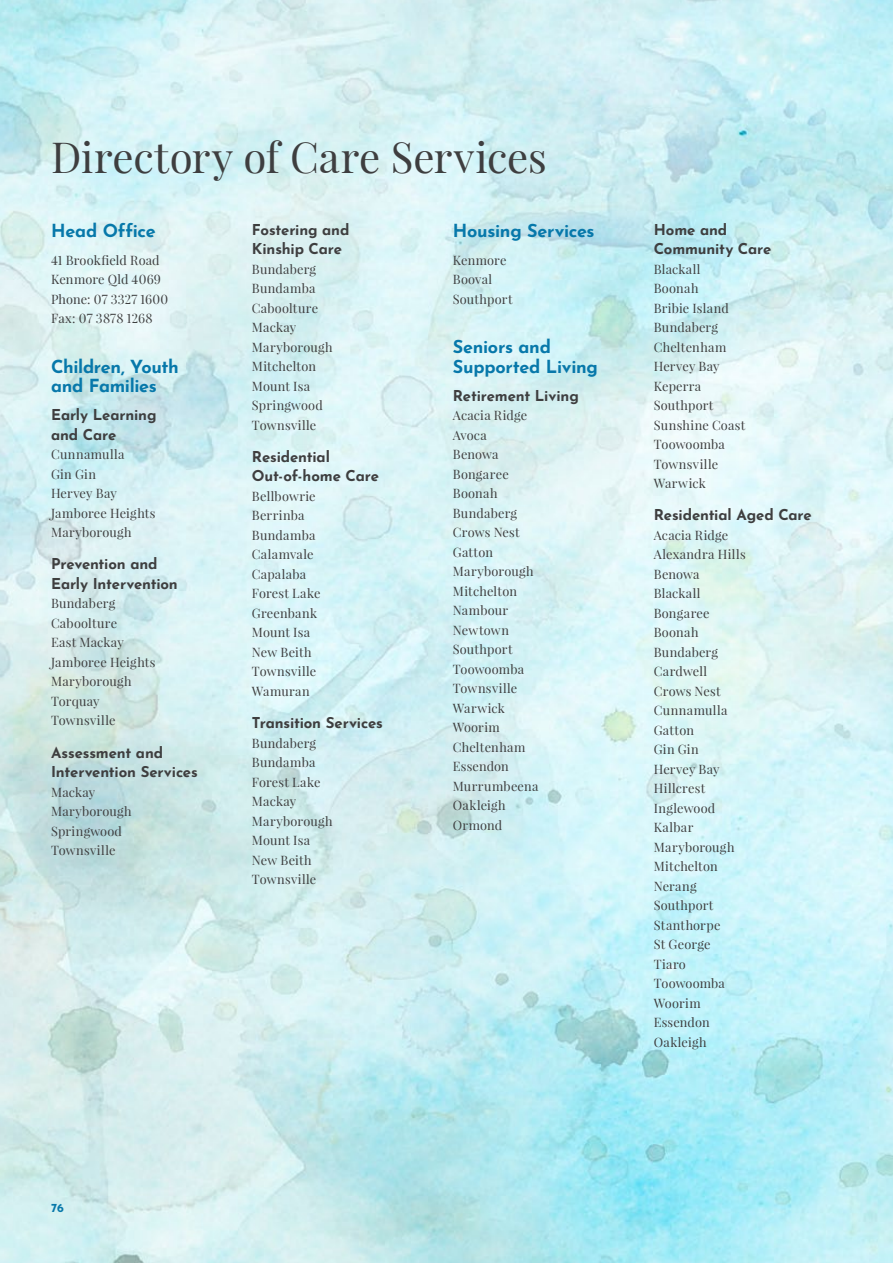
<style>
.page{position:relative;width:893px;height:1263px;background:#fff}
.page>*{position:absolute;margin:0;border:0;box-sizing:border-box;transform-origin:0 0}
.PAGE_HEADER{font:42px "Playfair Display";letter-spacing:-.005em;color:#3e3e3f}
.SUBHEADER{font:700 18px/19.5px "Josefin Sans";letter-spacing:-.02em;color:#0778aa}
.SUBHEADER_3{font:700 15px/19.5px "Josefin Sans";letter-spacing:-.01em;color:#3e3e3f}
.BODY{font:12.75px/19.5px "Playfair Display";letter-spacing:.015em;color:#3e3e3f}
.BODY-2{font:12.75px "Playfair Display";letter-spacing:.035em;color:#3e3e3f}
.t1{font:700 12px "Josefin Sans";color:#0778aa}
</style>
<div class="page">
<img style="left:0;top:0;width:893px;height:1263px">
<p class="PAGE_HEADER" style="left:51px;top:131px;width:497px">Directory of Care Services</p>
<p class="SUBHEADER" style="left:51px;top:218px;width:106px">Head Office</p>
<p class="BODY" style="left:51px;top:250px;width:111px">41 Brookfield Road<br>Kenmore Qld 4069</p>
<p class="BODY" style="left:51px;top:289px;width:119px">Phone: 07 3327 1600</p>
<p class="BODY" style="left:51px;top:309px;width:103px">Fax: 07 3878 1268</p>
<p class="SUBHEADER" style="left:51px;top:354px;width:129px">Children, Youth and Families</p>
<p class="SUBHEADER_3" style="left:51px;top:403px;width:107px">Early Learning and Care</p>
<p class="BODY-2" style="left:51px;top:446px;width:75px">Cunnamulla</p>
<p class="BODY" style="left:51px;top:464px;width:46px">Gin Gin</p>
<p class="BODY" style="left:51px;top:483px;width:67px">Hervey Bay</p>
<p class="BODY" style="left:51px;top:503px;width:106px">Jamboree Heights</p>
<p class="BODY" style="left:51px;top:522px;width:82px">Maryborough</p>
<p class="SUBHEADER_3" style="left:51px;top:552px;width:128px">Prevention and<br>Early Intervention</p>
<p class="BODY" style="left:51px;top:594px;width:66px">Bundaberg</p>
<p class="BODY" style="left:51px;top:613px;width:68px">Caboolture</p>
<p class="BODY" style="left:51px;top:633px;width:74px">East Mackay</p>
<p class="BODY" style="left:51px;top:652px;width:106px">Jamboree Heights</p>
<p class="BODY" style="left:51px;top:672px;width:82px">Maryborough</p>
<p class="BODY" style="left:51px;top:691px;width:50px">Torquay</p>
<p class="BODY" style="left:51px;top:711px;width:66px">Townsville</p>
<p class="SUBHEADER_3" style="left:51px;top:740px;width:148px">Assessment and<br>Intervention Services</p>
<p class="BODY" style="left:51px;top:782px;width:46px">Mackay</p>
<p class="BODY" style="left:51px;top:801px;width:82px">Maryborough</p>
<p class="BODY" style="left:51px;top:821px;width:72px">Springwood</p>
<p class="BODY" style="left:51px;top:840px;width:66px">Townsville</p>
<p class="SUBHEADER_3" style="left:252px;top:217px;width:99px">Fostering and<br>Kinship Care</p>
<p class="BODY" style="left:252px;top:259px;width:66px">Bundaberg</p>
<p class="BODY" style="left:252px;top:278px;width:65px">Bundamba</p>
<p class="BODY" style="left:252px;top:298px;width:68px">Caboolture</p>
<p class="BODY" style="left:252px;top:317px;width:46px">Mackay</p>
<p class="BODY" style="left:252px;top:337px;width:82px">Maryborough</p>
<p class="BODY" style="left:252px;top:356px;width:66px">Mitchelton</p>
<p class="BODY" style="left:252px;top:376px;width:60px">Mount Isa</p>
<p class="BODY" style="left:252px;top:395px;width:72px">Springwood</p>
<p class="BODY" style="left:252px;top:415px;width:66px">Townsville</p>
<p class="SUBHEADER_3" style="left:252px;top:445px;width:129px">Residential<br>Out-of-home Care</p>
<p class="BODY" style="left:252px;top:486px;width:65px">Bellbowrie</p>
<p class="BODY" style="left:252px;top:506px;width:54px">Berrinba</p>
<p class="BODY" style="left:252px;top:525px;width:65px">Bundamba</p>
<p class="BODY" style="left:252px;top:545px;width:63px">Calamvale</p>
<p class="BODY" style="left:252px;top:564px;width:56px">Capalaba</p>
<p class="BODY" style="left:252px;top:584px;width:70px">Forest Lake</p>
<p class="BODY" style="left:252px;top:603px;width:67px">Greenbank</p>
<p class="BODY" style="left:252px;top:623px;width:61px">Mount Isa<br>New Beith</p>
<p class="BODY" style="left:252px;top:662px;width:66px">Townsville</p>
<p class="BODY" style="left:252px;top:681px;width:59px">Wamuran</p>
<p class="SUBHEADER_3" style="left:252px;top:711px;width:132px">Transition Services</p>
<p class="BODY" style="left:252px;top:733px;width:66px">Bundaberg</p>
<p class="BODY" style="left:252px;top:752px;width:65px">Bundamba</p>
<p class="BODY" style="left:252px;top:772px;width:70px">Forest Lake</p>
<p class="BODY" style="left:252px;top:791px;width:46px">Mackay</p>
<p class="BODY" style="left:252px;top:811px;width:82px">Maryborough</p>
<p class="BODY" style="left:252px;top:830px;width:60px">Mount Isa</p>
<p class="BODY" style="left:252px;top:850px;width:61px">New Beith</p>
<p class="BODY" style="left:252px;top:869px;width:66px">Townsville</p>
<p class="SUBHEADER" style="left:453px;top:218px;width:143px">Housing Services</p>
<p class="BODY" style="left:453px;top:250px;width:61px">Kenmore<br>Booval<br>Southport</p>
<p class="SUBHEADER" style="left:453px;top:334px;width:147px">Seniors and<br>Supported Living</p>
<p class="SUBHEADER_3" style="left:453px;top:383px;width:127px">Retirement Living</p>
<p class="BODY" style="left:453px;top:405px;width:76px">Acacia Ridge</p>
<p class="BODY" style="left:453px;top:425px;width:47px">Avoca<br>Benowa</p>
<p class="BODY" style="left:453px;top:464px;width:57px">Bongaree</p>
<p class="BODY" style="left:453px;top:483px;width:46px">Boonah</p>
<p class="BODY" style="left:453px;top:503px;width:66px">Bundaberg</p>
<p class="BODY" style="left:453px;top:522px;width:68px">Crows Nest</p>
<p class="BODY" style="left:453px;top:542px;width:42px">Gatton</p>
<p class="BODY" style="left:453px;top:561px;width:82px">Maryborough</p>
<p class="BODY" style="left:453px;top:581px;width:66px">Mitchelton</p>
<p class="BODY" style="left:453px;top:600px;width:57px">Nambour</p>
<p class="BODY" style="left:453px;top:620px;width:58px">Newtown</p>
<p class="BODY" style="left:453px;top:639px;width:61px">Southport</p>
<p class="BODY" style="left:453px;top:659px;width:73px">Toowoomba</p>
<p class="BODY" style="left:453px;top:678px;width:66px">Townsville</p>
<p class="BODY" style="left:453px;top:698px;width:53px">Warwick</p>
<p class="BODY" style="left:453px;top:717px;width:48px">Woorim</p>
<p class="BODY" style="left:453px;top:737px;width:74px">Cheltenham</p>
<p class="BODY" style="left:453px;top:756px;width:57px">Essendon</p>
<p class="BODY" style="left:453px;top:776px;width:87px">Murrumbeena</p>
<p class="BODY" style="left:453px;top:795px;width:54px">Oakleigh</p>
<p class="BODY" style="left:453px;top:815px;width:51px">Ormond</p>
<p class="SUBHEADER_3" style="left:654px;top:217px;width:119px">Home and<br>Community Care</p>
<p class="BODY" style="left:654px;top:259px;width:48px">Blackall</p>
<p class="BODY" style="left:654px;top:278px;width:46px">Boonah</p>
<p class="BODY" style="left:654px;top:298px;width:76px">Bribie Island</p>
<p class="BODY" style="left:654px;top:317px;width:66px">Bundaberg</p>
<p class="BODY" style="left:654px;top:337px;width:74px">Cheltenham</p>
<p class="BODY" style="left:654px;top:356px;width:67px">Hervey Bay</p>
<p class="BODY" style="left:654px;top:376px;width:49px">Keperra</p>
<p class="BODY" style="left:654px;top:395px;width:61px">Southport</p>
<p class="BODY" style="left:654px;top:415px;width:93px">Sunshine Coast</p>
<p class="BODY" style="left:654px;top:434px;width:73px">Toowoomba</p>
<p class="BODY" style="left:654px;top:454px;width:66px">Townsville</p>
<p class="BODY" style="left:654px;top:473px;width:53px">Warwick</p>
<p class="SUBHEADER_3" style="left:654px;top:503px;width:160px">Residential Aged Care</p>
<p class="BODY" style="left:654px;top:525px;width:76px">Acacia Ridge</p>
<p class="BODY" style="left:654px;top:545px;width:93px">Alexandra Hills</p>
<p class="BODY" style="left:654px;top:564px;width:47px">Benowa</p>
<p class="BODY" style="left:654px;top:584px;width:48px">Blackall</p>
<p class="BODY" style="left:654px;top:603px;width:57px">Bongaree</p>
<p class="BODY" style="left:654px;top:623px;width:46px">Boonah</p>
<p class="BODY" style="left:654px;top:642px;width:66px">Bundaberg</p>
<p class="BODY" style="left:654px;top:662px;width:55px">Cardwell</p>
<p class="BODY" style="left:654px;top:681px;width:68px">Crows Nest</p>
<p class="BODY-2" style="left:654px;top:702px;width:75px">Cunnamulla</p>
<p class="BODY" style="left:654px;top:720px;width:42px">Gatton</p>
<p class="BODY" style="left:654px;top:740px;width:46px">Gin Gin</p>
<p class="BODY" style="left:654px;top:759px;width:67px">Hervey Bay</p>
<p class="BODY" style="left:654px;top:779px;width:53px">Hillcrest</p>
<p class="BODY" style="left:654px;top:798px;width:63px">Inglewood</p>
<p class="BODY" style="left:654px;top:818px;width:41px">Kalbar</p>
<p class="BODY" style="left:654px;top:837px;width:82px">Maryborough</p>
<p class="BODY" style="left:654px;top:857px;width:66px">Mitchelton</p>
<p class="BODY" style="left:654px;top:876px;width:44px">Nerang</p>
<p class="BODY" style="left:654px;top:896px;width:61px">Southport</p>
<p class="BODY" style="left:654px;top:915px;width:68px">Stanthorpe</p>
<p class="BODY" style="left:654px;top:935px;width:58px">St George</p>
<p class="BODY" style="left:654px;top:954px;width:34px">Tiaro</p>
<p class="BODY" style="left:654px;top:974px;width:73px">Toowoomba</p>
<p class="BODY" style="left:654px;top:993px;width:48px">Woorim</p>
<p class="BODY" style="left:654px;top:1013px;width:57px">Essendon</p>
<p class="BODY" style="left:654px;top:1032px;width:54px">Oakleigh</p>
<p class="t1" style="left:51px;top:1197px;width:14px">76</p>
</div>
